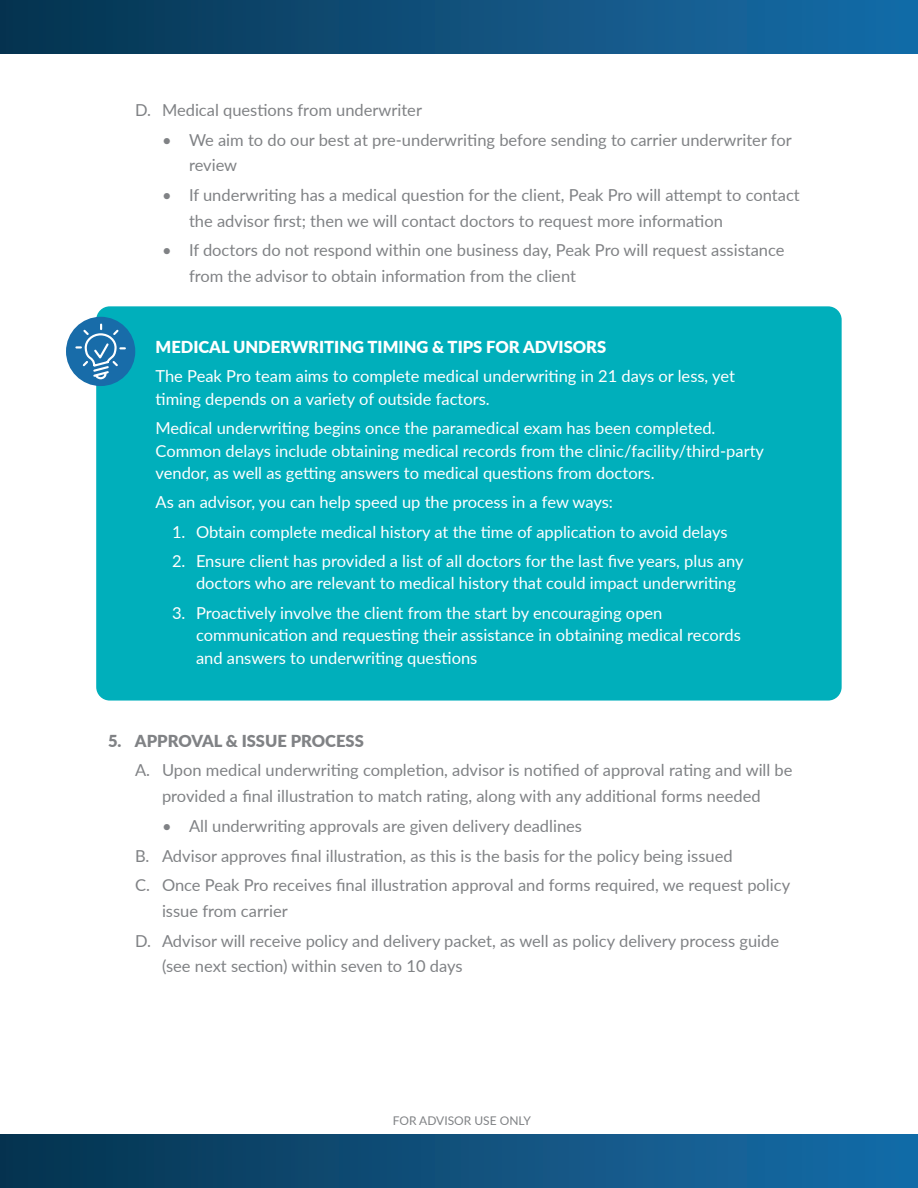
<style>
.page{position:relative;width:918px;height:1188px;background:#fff}
.page>*{position:absolute;margin:0;border:0;box-sizing:border-box;transform-origin:0 0}
.Body_Copy{font:16.5px/25.5px "Lato";color:#808285}
.Body_Copy-2{font:16.5px/22.5px "Lato";color:#fff}
.Body_Copy-3{font:900 16.5px "Lato";color:#fff}
.Body_Copy-4{font:900 16.5px "Lato";color:#808285}
.Body_Copy-5{font:12px "Lato";color:#808285}
</style>
<div class="page">
<div style="left:96px;top:306px;width:746px;height:395px;background:#00afbb"></div>
<div style="left:66px;top:317px;width:69px;height:69px;background:#186ca9;border-radius:50%"></div>
<svg style="left:74px;top:322px;width:53px;height:58px"></svg>
<div style="left:0;top:0;width:918px;height:54px;background:linear-gradient(to right,#07334f,#186da9)"></div>
<div style="left:0;top:1134px;width:918px;height:54px;background:linear-gradient(to right,#07334f,#186da9)"></div>
<p class="Body_Copy" style="left:135px;top:96px;width:289px">D. Medical questions from underwriter</p>
<p class="Body_Copy" style="left:189px;top:126px;width:604px;text-indent:-27px">• We aim to do our best at pre-underwriting before sending to carrier underwriter for review</p>
<p class="Body_Copy" style="left:189px;top:182px;width:612px;text-indent:-27px">• If underwriting has a medical question for the client, Peak Pro will attempt to contact the advisor first; then we will contact doctors to request more information</p>
<p class="Body_Copy" style="left:189px;top:237px;width:597px;text-indent:-27px">• If doctors do not respond within one business day, Peak Pro will request assistance from the advisor to obtain information from the client</p>
<p class="Body_Copy-3" style="left:156px;top:335px;width:452px">MEDICAL UNDERWRITING TIMING &amp; TIPS FOR ADVISORS</p>
<p class="Body_Copy-2" style="left:156px;top:364px;width:581px">The Peak Pro team aims to complete medical underwriting in 21 days or less, yet timing depends on a variety of outside factors.</p>
<p class="Body_Copy-2" style="left:156px;top:416px;width:610px">Medical underwriting begins once the paramedical exam has been completed.<br>Common delays include obtaining medical records from the clinic/facility/third-party vendor, as well as getting answers to medical questions from doctors.</p>
<p class="Body_Copy-2" style="left:156px;top:490px;width:459px">As an advisor, you can help speed up the process in a few ways:</p>
<p class="Body_Copy-2" style="left:172px;top:520px;width:557px">1. Obtain complete medical history at the time of application to avoid delays</p>
<p class="Body_Copy-2" style="left:196px;top:549px;width:549px;text-indent:-24px">2. Ensure client has provided a list of all doctors for the last five years, plus any doctors who are relevant to medical history that could impact underwriting</p>
<p class="Body_Copy-2" style="left:196px;top:601px;width:546px;text-indent:-24px">3. Proactively involve the client from the start by encouraging open communication and requesting their assistance in obtaining medical records and answers to underwriting questions</p>
<p class="Body_Copy-4" style="left:108px;top:728px;width:257px">5. APPROVAL &amp; ISSUE PROCESS</p>
<p class="Body_Copy" style="left:135px;top:757px;width:659px;text-align:center">A. Upon medical underwriting completion, advisor is notified of approval rating and will be provided a final illustration to match rating, along with any additional forms needed</p>
<p class="Body_Copy" style="left:162px;top:812px;width:422px">• All underwriting approvals are given delivery deadlines</p>
<p class="Body_Copy" style="left:135px;top:842px;width:599px">B. Advisor approves final illustration, as this is the basis for the policy being issued</p>
<p class="Body_Copy" style="left:162px;top:872px;width:630px;text-indent:-27px">C. Once Peak Pro receives final illustration approval and forms required, we request policy issue from carrier</p>
<p class="Body_Copy" style="left:162px;top:927px;width:619px;text-indent:-27px">D. Advisor will receive policy and delivery packet, as well as policy delivery process guide (see next section) within seven to 10 days</p>
<p class="Body_Copy-5" style="left:393px;top:1113px;width:140px">FOR ADVISOR USE ONLY</p>
</div>
